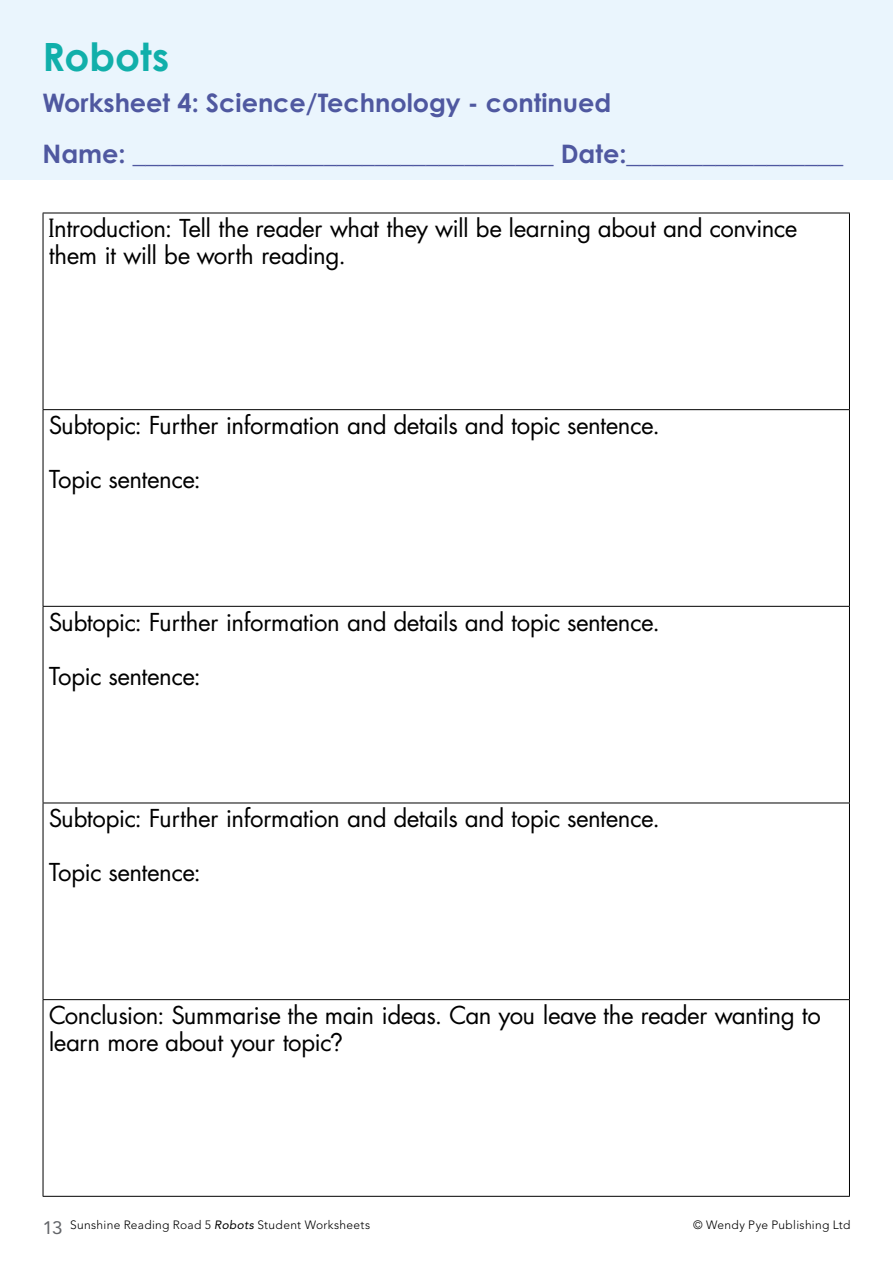
<style>
.page{position:relative;width:893px;height:1263px;background:#fff}
.page>*{position:absolute;margin:0;border:0;box-sizing:border-box;transform-origin:0 0}
.t1{font:700 39px "Century Gothic Pro";color:#11afaa}
.t2{font:700 25.5px/51px "Century Gothic Pro";color:#4f58a0}
.t3{font:24px/27px "US Asunshine";letter-spacing:-.005em;color:#000}
.t4{font:18px "Avenir LT Std";color:#636569;scale:1.05 1}
.t5{font:300 12px "Avenir LT Std";letter-spacing:.025em;color:#000}
.s1{font-weight:400;font-style:italic}
</style>
<div class="page">
<div style="left:0;top:0;width:893px;height:179px;background:#eaf5fd"></div>
<hr style="left:43px;top:213px;width:807px;height:1px;background:#000">
<hr style="left:43px;top:213px;width:1px;height:196px;background:#000">
<hr style="left:849px;top:213px;width:1px;height:196px;background:#000">
<hr style="left:43px;top:409px;width:807px;height:1px;background:#000">
<hr style="left:43px;top:410px;width:1px;height:196px;background:#000">
<hr style="left:849px;top:410px;width:1px;height:196px;background:#000">
<hr style="left:43px;top:606px;width:807px;height:1px;background:#000">
<hr style="left:43px;top:607px;width:1px;height:196px;background:#000">
<hr style="left:849px;top:607px;width:1px;height:196px;background:#000">
<hr style="left:43px;top:803px;width:807px;height:1px;background:#000">
<hr style="left:43px;top:803px;width:1px;height:196px;background:#000">
<hr style="left:849px;top:803px;width:1px;height:196px;background:#000">
<hr style="left:43px;top:999px;width:807px;height:1px;background:#000">
<hr style="left:43px;top:1000px;width:1px;height:196px;background:#000">
<hr style="left:849px;top:1000px;width:1px;height:196px;background:#000">
<hr style="left:43px;top:1196px;width:807px;height:1px;background:#000">
<h1 class="t1" style="left:43px;top:33px;width:128px">Robots</h1>
<p class="t2" style="left:43px;top:77px;width:802px">Worksheet 4: Science/Technology - continued<br>Name: _________________________________ Date:_________________</p>
<p class="t3" style="left:49px;top:215px;width:749px">Introduction: Tell the reader what they will be learning about and convince them it will be worth reading.</p>
<p class="t3" style="left:49px;top:411px;width:612px">Subtopic: Further information and details and topic sentence.</p>
<p class="t3" style="left:49px;top:465px;width:153px">Topic sentence:</p>
<p class="t3" style="left:49px;top:608px;width:612px">Subtopic: Further information and details and topic sentence.</p>
<p class="t3" style="left:49px;top:662px;width:153px">Topic sentence:</p>
<p class="t3" style="left:49px;top:805px;width:612px">Subtopic: Further information and details and topic sentence.</p>
<p class="t3" style="left:49px;top:859px;width:153px">Topic sentence:</p>
<p class="t3" style="left:49px;top:1001px;width:773px">Conclusion: Summarise the main ideas. Can you leave the reader wanting to learn more about your topic?</p>
<p class="t4" style="left:43px;top:1217px;width:21px">13</p>
<p class="t5" style="left:70px;top:1218px;width:302px">Sunshine Reading Road 5 <span class="s1">Robots</span> Student Worksheets</p>
<p class="t5" style="left:693px;top:1218px;width:159px">© Wendy Pye Publishing Ltd</p>
</div>
